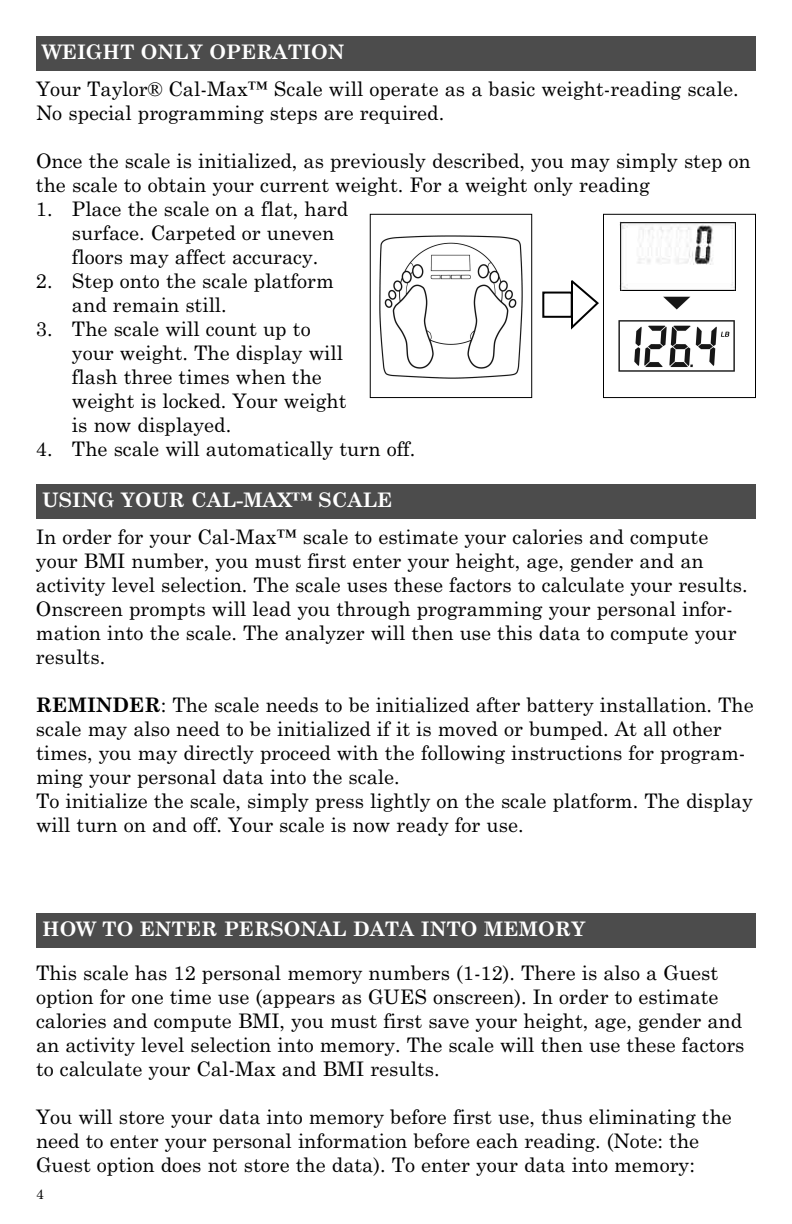
<style>
.page{position:relative;width:792px;height:1224px;background:#fff}
.page>*{position:absolute;margin:0;border:0;box-sizing:border-box;transform-origin:0 0}
.t1{font:20px/24px "Century Schoolbook";color:#000}
.t2{font:700 20px "Century Schoolbook";color:#fff}
.t3{font:14px "Century Schoolbook";color:#000}
.s1{font-weight:700}
</style>
<div class="page">
<div style="left:36px;top:36px;width:720px;height:34px;background:#4c4c4c"></div>
<img style="left:380px;top:235px;width:142px;height:143px">
<div style="left:370px;top:214px;width:162px;height:184px;border:1px solid #000"></div>
<img style="left:618px;top:290px;width:117px;height:82px">
<div style="left:603px;top:214px;width:153px;height:184px;border:1px solid #000"></div>
<div style="left:542px;top:292px;width:31px;height:26px;border:2px solid #000"></div>
<svg style="left:569px;top:280px;width:30px;height:50px"></svg>
<div style="left:36px;top:485px;width:720px;height:34px;background:#4c4c4c"></div>
<div style="left:36px;top:913px;width:720px;height:35px;background:#4c4c4c"></div>
<img style="left:619px;top:222px;width:117px;height:68px">
<svg style="left:720px;top:328px;width:11px;height:13px"></svg>
<div style="left:720px;top:352px;width:11px;height:14px;background:#fff"></div>
<p class="t2" style="left:42px;top:40px;width:304px">WEIGHT ONLY OPERATION</p>
<p class="t1" style="left:36px;top:77px;width:704px">Your Taylor® Cal-Max™ Scale will operate as a basic weight-reading scale.<br>No special programming steps are required.</p>
<p class="t1" style="left:36px;top:149px;width:716px">Once the scale is initialized, as previously described, you may simply step on the scale to obtain your current weight. For a weight only reading</p>
<p class="t1" style="left:72px;top:197px;width:278px;text-indent:-36px">1. Place the scale on a flat, hard surface. Carpeted or uneven floors may affect accuracy.</p>
<p class="t1" style="left:72px;top:269px;width:263px;text-indent:-36px">2. Step onto the scale platform and remain still.</p>
<p class="t1" style="left:72px;top:317px;width:276px;text-indent:-36px">3. The scale will count up to your weight. The display will flash three times when the weight is locked. Your weight is now displayed.</p>
<p class="t1" style="left:36px;top:437px;width:381px">4. The scale will automatically turn off.</p>
<p class="t2" style="left:42px;top:489px;width:351px">USING YOUR CAL-MAX™ SCALE</p>
<p class="t1" style="left:36px;top:526px;width:713px">In order for your Cal-Max™ scale to estimate your calories and compute your BMI number, you must first enter your height, age, gender and an activity level selection. The scale uses these factors to calculate your results.<br>Onscreen prompts will lead you through programming your personal infor&shy;mation into the scale. The analyzer will then use this data to compute your results.</p>
<p class="t1" style="left:36px;top:694px;width:719px"><span class="s1">REMINDER</span>: The scale needs to be initialized after battery installation. The scale may also need to be initialized if it is moved or bumped. At all other times, you may directly proceed with the following instructions for program&shy;ming your personal data into the scale.<br>To initialize the scale, simply press lightly on the scale platform. The display will turn on and off. Your scale is now ready for use.</p>
<p class="t2" style="left:42px;top:917px;width:545px">HOW TO ENTER PERSONAL DATA INTO MEMORY</p>
<p class="t1" style="left:36px;top:961px;width:710px">This scale has 12 personal memory numbers (1-12). There is also a Guest option for one time use (appears as GUES onscreen). In order to estimate calories and compute BMI, you must first save your height, age, gender and an activity level selection into memory. The scale will then use these factors to calculate your Cal-Max and BMI results.</p>
<p class="t1" style="left:36px;top:1105px;width:697px">You will store your data into memory before first use, thus eliminating the need to enter your personal information before each reading. (Note: the<br>Guest option does not store the data). To enter your data into memory:</p>
<p class="t3" style="left:36px;top:1186px;width:9px">4</p>
</div>
